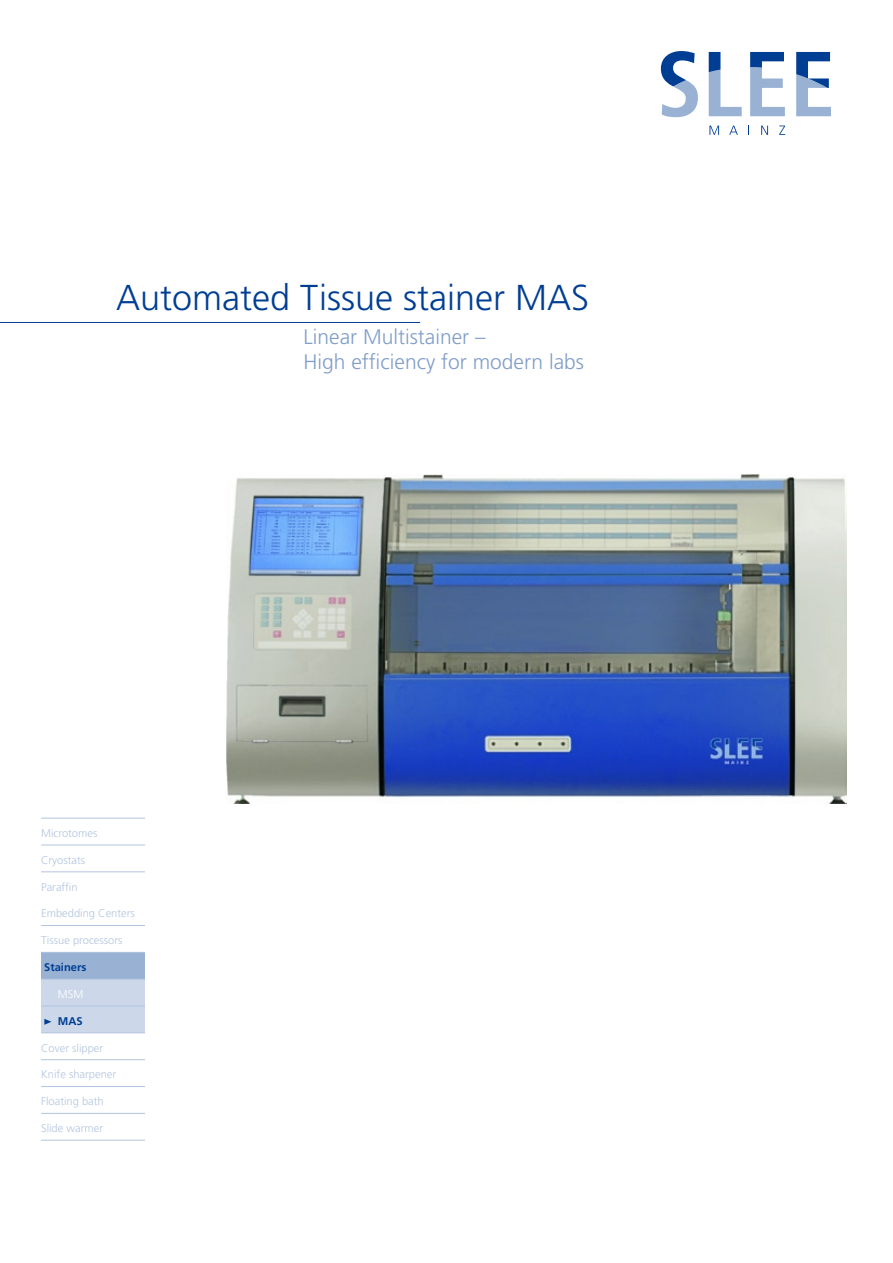
<style>
.page{position:relative;width:893px;height:1263px;background:#fff}
.page>*{position:absolute;margin:0;border:0;box-sizing:border-box;transform-origin:0 0}
.t1{font:300 36px "Frutiger";color:#003e93}
.t2{font:300 21px/25.2px "Frutiger";color:#809ec9}
.t3{font:300 11.25px "Frutiger";color:#b3c5df}
.t4{font:700 11.25px "Frutiger CE";color:#003e93}
.t5{font:300 11.25px "Frutiger";color:#fff}
.s1{font-family:"The Sans Black Caps";font-weight:400;font-style:italic}
</style>
<div class="page">
<svg style="left:729px;top:126px;width:9px;height:9px"></svg>
<svg style="left:709px;top:126px;width:10px;height:9px"></svg>
<svg style="left:761px;top:126px;width:7px;height:9px"></svg>
<svg style="left:779px;top:126px;width:6px;height:9px"></svg>
<svg style="left:661px;top:51px;width:170px;height:66px"></svg>
<hr style="left:0;top:322px;width:420px;height:1px;background:#003e93">
<div style="left:41px;top:952px;width:104px;height:81px;background:#ccd8e9"></div>
<div style="left:41px;top:952px;width:104px;height:27px;background:#99b2d4"></div>
<hr style="left:41px;top:818px;width:104px;height:1px;background:#b3c5df">
<hr style="left:41px;top:845px;width:104px;height:1px;background:#b3c5df">
<hr style="left:41px;top:871px;width:104px;height:1px;background:#b3c5df">
<hr style="left:41px;top:925px;width:104px;height:1px;background:#b3c5df">
<hr style="left:41px;top:952px;width:104px;height:1px;background:#b3c5df">
<hr style="left:41px;top:979px;width:104px;height:1px;background:#b3c5df">
<hr style="left:41px;top:1006px;width:104px;height:1px;background:#b3c5df">
<hr style="left:41px;top:1032px;width:104px;height:1px;background:#b3c5df">
<hr style="left:41px;top:1059px;width:104px;height:1px;background:#b3c5df">
<hr style="left:41px;top:1086px;width:104px;height:1px;background:#b3c5df">
<hr style="left:41px;top:1113px;width:104px;height:1px;background:#b3c5df">
<hr style="left:41px;top:1140px;width:104px;height:1px;background:#b3c5df">
<img style="left:227px;top:475px;width:620px;height:328px">
<h1 class="t1" style="left:116px;top:277px;width:474px">Automated Tissue stainer MAS</h1>
<h2 class="t2" style="left:304px;top:325px;width:282px">Linear Multistainer –<br>High efficiency for modern labs</h2>
<p class="t3" style="left:41px;top:827px;width:58px">Microtomes</p>
<p class="t3" style="left:41px;top:853px;width:46px">Cryostats</p>
<p class="t3" style="left:41px;top:880px;width:38px">Paraffin</p>
<p class="t3" style="left:41px;top:907px;width:95px">Embedding Centers</p>
<p class="t3" style="left:41px;top:934px;width:83px">Tissue processors</p>
<p class="t4" style="left:44px;top:960px;width:44px">Stainers</p>
<p class="t5" style="left:58px;top:988px;width:27px">MSM</p>
<p class="t4" style="left:44px;top:1014px;width:40px"><span class="s1">&gt;</span> MAS</p>
<p class="t3" style="left:41px;top:1041px;width:64px">Cover slipper</p>
<p class="t3" style="left:41px;top:1068px;width:77px">Knife sharpener</p>
<p class="t3" style="left:41px;top:1095px;width:64px">Floating bath</p>
<p class="t3" style="left:41px;top:1122px;width:64px">Slide warmer</p>
</div>
